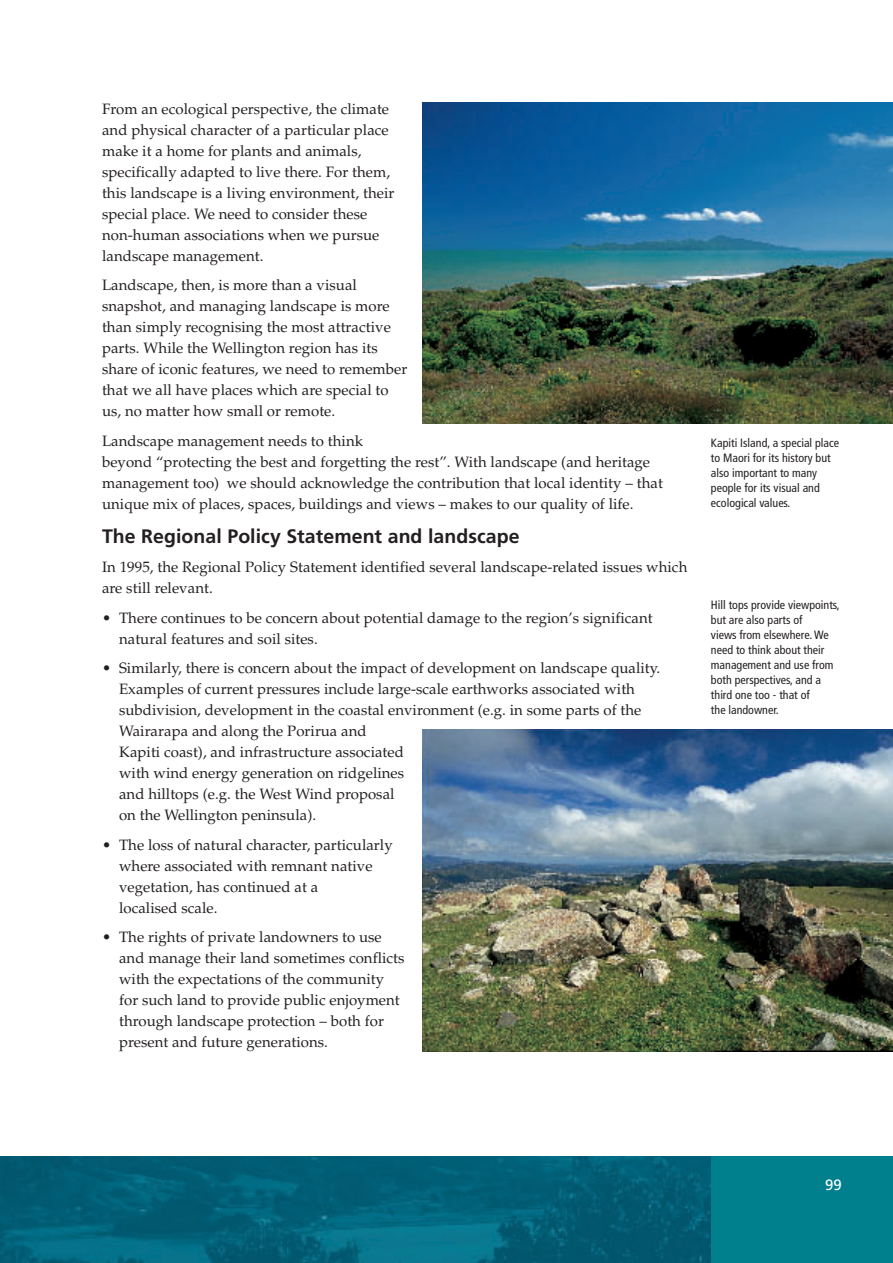
<style>
.page{position:relative;width:893px;height:1263px;background:#fff}
.page>*{position:absolute;margin:0;border:0;box-sizing:border-box;transform-origin:0 0}
.t1{font:700 19.5px "Frutiger";letter-spacing:.005em;color:#231f20}
.t2{font:15px/21px "Palatino";letter-spacing:.005em;color:#231f20}
.t3{font:15px "Frutiger";color:#fff}
.t4{font:condensed 12px/15px "Frutiger";color:#231f20}
</style>
<div class="page">
<div style="left:0;top:1157px;width:893px;height:106px;background:#007f8d"></div>
<img style="left:423px;top:102px;width:470px;height:322px">
<img style="left:423px;top:730px;width:470px;height:321px">
<img style="left:0;top:1157px;width:711px;height:106px">
<p class="t2" style="left:102px;top:100px;width:294px">From an ecological perspective, the climate and physical character of a particular place make it a home for plants and animals, specifically adapted to live there. For them, this landscape is a living environment, their special place. We need to consider these non-human associations when we pursue landscape management.</p>
<p class="t2" style="left:102px;top:276px;width:307px">Landscape, then, is more than a visual snapshot, and managing landscape is more than simply recognising the most attractive parts. While the Wellington region has its share of iconic features, we need to remember that we all have places which are special to us, no matter how small or remote.</p>
<p class="t2" style="left:102px;top:432px;width:562px">Landscape management needs to think<br>beyond “protecting the best and forgetting the rest”. With landscape (and heritage management too) we should acknowledge the contribution that local identity – that unique mix of places, spaces, buildings and views – makes to our quality of life.</p>
<h1 class="t1" style="left:102px;top:528px;width:419px">The Regional Policy Statement and landscape</h1>
<p class="t2" style="left:102px;top:558px;width:587px">In 1995, the Regional Policy Statement identified several landscape-related issues which are still relevant.</p>
<p class="t2" style="left:119px;top:609px;width:535px;text-indent:-17px">• There continues to be concern about potential damage to the region’s significant natural features and soil sites.</p>
<p class="t2" style="left:119px;top:659px;width:543px;text-indent:-17px">• Similarly, there is concern about the impact of development on landscape quality.<br>Examples of current pressures include large-scale earthworks associated with subdivision, development in the coastal environment (e.g. in some parts of the Wairarapa and along the Porirua and<br>Kapiti coast), and infrastructure associated<br>with wind energy generation on ridgelines<br>and hilltops (e.g. the West Wind proposal<br>on the Wellington peninsula).</p>
<p class="t2" style="left:119px;top:836px;width:275px;text-indent:-17px">• The loss of natural character, particularly where associated with remnant native vegetation, has continued at a<br>localised scale.</p>
<p class="t2" style="left:119px;top:928px;width:287px;text-indent:-17px">• The rights of private landowners to use and manage their land sometimes conflicts with the expectations of the community for such land to provide public enjoyment through landscape protection – both for present and future generations.</p>
<p class="t4" style="left:711px;top:436px;width:130px">Kapiti Island, a special place to Maori for its history but also important to many people for its visual and ecological values.</p>
<p class="t4" style="left:711px;top:598px;width:130px">Hill tops provide viewpoints, but are also parts of<br>views from elsewhere. We need to think about their management and use from both perspectives, and a third one too - that of<br>the landowner.</p>
<p class="t3" style="left:825px;top:1179px;width:18px">99</p>
</div>
